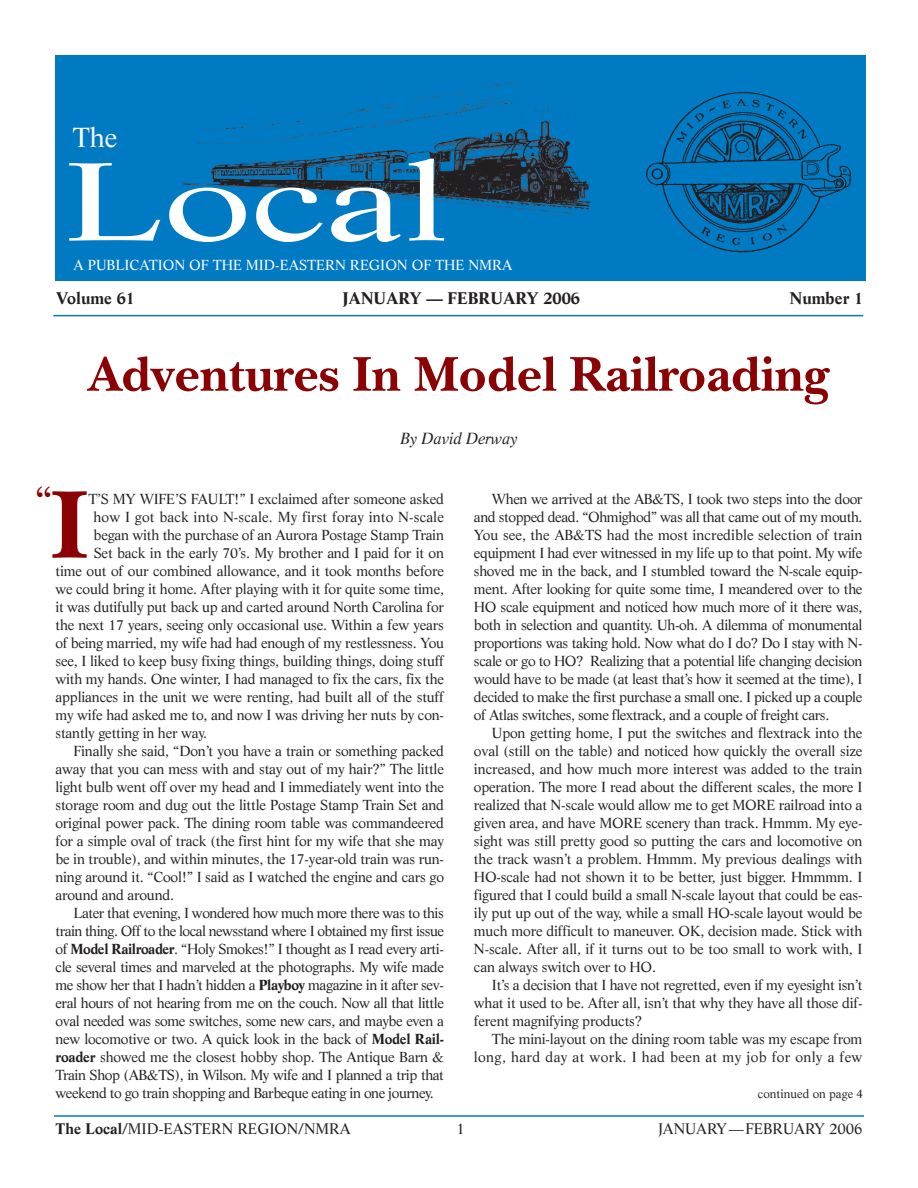
<style>
.page{position:relative;width:918px;height:1188px;background:#fff}
.page>*{position:absolute;margin:0;border:0;box-sizing:border-box;transform-origin:0 0}
.t1{font:108px "Life";color:#fff;scale:1.5 1}
.t2{font:700 100.5px "New Baskerville";color:#8b0204}
.t3{font:700 51px "New Baskerville";color:#8b0204}
.t4{font:45px "New Baskerville";color:#8b0204}
.t5{font:27px "Life";color:#fff}
.t6{font:700 16.5px "Life";color:#231f20}
.t7{font:italic 15.75px "Life";letter-spacing:-.015em;color:#231f20}
.t8{font:15px "Life";color:#231f20}
.t9{font:14.25px/18px "Life";letter-spacing:-.015em;color:#231f20;text-align:justify}
.t10{font:14.25px "Life";letter-spacing:-.04em;color:#231f20}
.t11{font:14.25px "Life";letter-spacing:.005em;color:#231f20}
.t12{font:14.25px "Life";color:#fff}
.t13{font:12px "Life";color:#231f20}
.s1{font-weight:700}
</style>
<div class="page">
<hr style="left:53px;top:315px;width:810px;height:1px;background:#007ac2">
<img style="left:56px;top:56px;width:810px;height:225px">
<img style="left:643px;top:87px;width:213px;height:172px">
<hr style="left:54px;top:1115px;width:810px;height:2px;background:#007ac2">
<h3 class="t5" style="left:73px;top:126px;width:46px">The</h3>
<h1 class="t1" style="left:62px;top:159px;width:259px">Local</h1>
<p class="t12" style="left:74px;top:259px;width:440px">A PUBLICATION OF THE MID-EASTERN REGION OF THE NMRA</p>
<p class="t6" style="left:56px;top:291px;width:80px">Volume 61</p>
<p class="t6" style="left:342px;top:291px;width:239px">JANUARY — FEBRUARY 2006</p>
<p class="t6" style="left:790px;top:291px;width:75px">Number 1</p>
<h3 class="t3" style="left:89px;top:356px;width:742px">Adventures In Model Railroading</h3>
<p class="t7" style="left:400px;top:432px;width:119px">By David Derway</p>
<h3 class="t4" style="left:33px;top:486px;width:20px">“</h3>
<h2 class="t2" style="left:51px;top:490px;width:40px">I</h2>
<p class="t9" style="left:88px;top:491px;width:357px">T’S MY WIFE’S FAULT!” I exclaimed after someone asked</p>
<p class="t11" style="left:94px;top:511px;width:352px">how I got back into N-scale. My first foray into N-scale</p>
<p class="t9" style="left:94px;top:527px;width:352px">began with the purchase of an Aurora Postage Stamp Train</p>
<p class="t9" style="left:94px;top:545px;width:352px">Set back in the early 70’s. My brother and I paid for it on</p>
<p class="t9" style="left:55px;top:563px;width:390px">time out of our combined allowance, and it took months before</p>
<p class="t9" style="left:55px;top:581px;width:390px">we could bring it home. After playing with it for quite some time,</p>
<p class="t9" style="left:55px;top:599px;width:390px">it was dutifully put back up and carted around North Carolina for</p>
<p class="t9" style="left:55px;top:617px;width:390px">the next 17 years, seeing only occasional use. Within a few years</p>
<p class="t9" style="left:55px;top:635px;width:390px">of being married, my wife had had enough of my restlessness. You</p>
<p class="t9" style="left:55px;top:653px;width:390px">see, I liked to keep busy fixing things, building things, doing stuff</p>
<p class="t9" style="left:55px;top:671px;width:390px">with my hands. One winter, I had managed to fix the cars, fix the</p>
<p class="t9" style="left:55px;top:689px;width:390px">appliances in the unit we were renting, had built all of the stuff</p>
<p class="t9" style="left:55px;top:707px;width:390px">my wife had asked me to, and now I was driving her nuts by con-</p>
<p class="t9" style="left:55px;top:725px;width:153px">stantly getting in her way.</p>
<p class="t9" style="left:74px;top:743px;width:372px">Finally she said, “Don’t you have a train or something packed</p>
<p class="t9" style="left:55px;top:761px;width:390px">away that you can mess with and stay out of my hair?” The little</p>
<p class="t9" style="left:55px;top:779px;width:390px">light bulb went off over my head and I immediately went into the</p>
<p class="t9" style="left:55px;top:797px;width:390px">storage room and dug out the little Postage Stamp Train Set and</p>
<p class="t9" style="left:55px;top:815px;width:390px">original power pack. The dining room table was commandeered</p>
<p class="t9" style="left:55px;top:833px;width:390px">for a simple oval of track (the first hint for my wife that she may</p>
<p class="t9" style="left:55px;top:851px;width:390px">be in trouble), and within minutes, the 17-year-old train was run-</p>
<p class="t9" style="left:55px;top:869px;width:390px">ning around it. “Cool!” I said as I watched the engine and cars go</p>
<p class="t9" style="left:55px;top:887px;width:120px">around and around.</p>
<p class="t9" style="left:74px;top:905px;width:372px">Later that evening, I wondered how much more there was to this</p>
<p class="t10" style="left:55px;top:925px;width:390px">train thing. Off to the local newsstand where I obtained my first issue</p>
<p class="t9" style="left:55px;top:941px;width:390px">of <span class="s1">Model Railroader</span>. “Holy Smokes!” I thought as I read every arti-</p>
<p class="t9" style="left:55px;top:959px;width:390px">cle several times and marveled at the photographs. My wife made</p>
<p class="t9" style="left:55px;top:977px;width:390px">me show her that I hadn’t hidden a <span class="s1">Playboy</span> magazine in it after sev-</p>
<p class="t9" style="left:55px;top:995px;width:390px">eral hours of not hearing from me on the couch. Now all that little</p>
<p class="t9" style="left:55px;top:1013px;width:390px">oval needed was some switches, some new cars, and maybe even a</p>
<p class="t9" style="left:55px;top:1031px;width:390px">new locomotive or two. A quick look in the back of <span class="s1">Model Rail-</span></p>
<p class="t9" style="left:55px;top:1049px;width:390px"><span class="s1">roader</span> showed me the closest hobby shop. The Antique Barn &amp;</p>
<p class="t9" style="left:55px;top:1067px;width:390px">Train Shop (AB&amp;TS), in Wilson. My wife and I planned a trip that</p>
<p class="t9" style="left:55px;top:1085px;width:380px">weekend to go train shopping and Barbeque eating in one journey.</p>
<p class="t9" style="left:474px;top:491px;width:390px;text-indent:18px">When we arrived at the AB&amp;TS, I took two steps into the door and stopped dead. “Ohmighod” was all that came out of my mouth.<br>You see, the AB&amp;TS had the most incredible selection of train equipment I had ever witnessed in my life up to that point. My wife shoved me in the back, and I stumbled toward the N-scale equip&shy;ment. After looking for quite some time, I meandered over to the HO scale equipment and noticed how much more of it there was, both in selection and quantity. Uh-oh. A dilemma of monumental proportions was taking hold. Now what do I do? Do I stay with N&shy;scale or go to HO? Realizing that a potential life changing decision would have to be made (at least that’s how it seemed at the time), I decided to make the first purchase a small one. I picked up a couple of Atlas switches, some flextrack, and a couple of freight cars.</p>
<p class="t9" style="left:474px;top:725px;width:390px;text-indent:18px">Upon getting home, I put the switches and flextrack into the oval (still on the table) and noticed how quickly the overall size increased, and how much more interest was added to the train operation. The more I read about the different scales, the more I realized that N-scale would allow me to get MORE railroad into a given area, and have MORE scenery than track. Hmmm. My eye&shy;sight was still pretty good so putting the cars and locomotive on the track wasn’t a problem. Hmmm. My previous dealings with HO-scale had not shown it to be better, just bigger. Hmmmm. I figured that I could build a small N-scale layout that could be eas&shy;ily put up out of the way, while a small HO-scale layout would be much more difficult to maneuver. OK, decision made. Stick with N-scale. After all, if it turns out to be too small to work with, I can always switch over to HO.</p>
<p class="t9" style="left:474px;top:977px;width:390px;text-indent:18px">It’s a decision that I have not regretted, even if my eyesight isn’t what it used to be. After all, isn’t that why they have all those dif&shy;ferent magnifying products?</p>
<p class="t9" style="left:474px;top:1031px;width:390px;text-align:right">The mini-layout on the dining room table was my escape from long, hard day at work. I had been at my job for only a few</p>
<p class="t13" style="left:758px;top:1089px;width:107px">continued on page 4</p>
<p class="t8" style="left:56px;top:1123px;width:297px"><span class="s1">The Local</span>/MID-EASTERN REGION/NMRA</p>
<p class="t8" style="left:456px;top:1123px;width:10px">1</p>
<p class="t8" style="left:658px;top:1123px;width:206px">JANUARY—FEBRUARY 2006</p>
</div>
